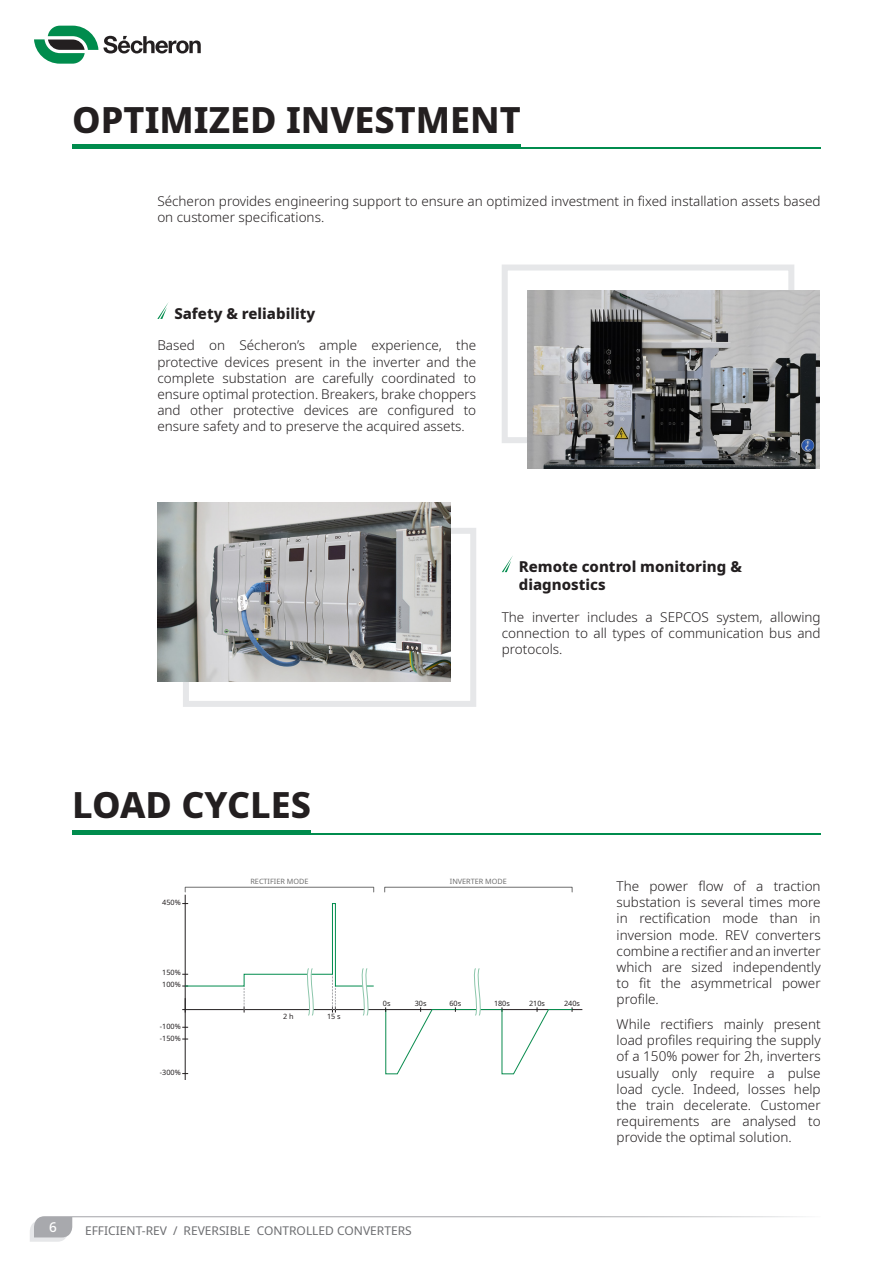
<style>
.page{position:relative;width:893px;height:1263px;background:#fff}
.page>*{position:absolute;margin:0;border:0;box-sizing:border-box;transform-origin:0 0}
.Title_H1{font:800 36px "Noto Sans";color:#231f20}
.Title_H3{font:800 15px "Noto Sans";color:#231f20}
.t1{font:300 13.5px/16.2px "Noto Sans";color:#231f20;text-align:justify}
.t2{font:500 13.5px "Noto Sans";color:#fff}
.t3{font:12px "Noto Sans";color:#6c6d70}
.t4{font:7.2px/11.9px "Noto Sans";color:#231f20}
.t5{font:7.2px "Noto Sans";color:#6e6e6e}
.t6{font:7.2px "Noto Sans";color:#211e1e}
</style>
<div class="page">
<svg style="left:34px;top:26px;width:167px;height:38px"></svg>
<svg style="left:30px;top:1216px;width:776px;height:26px"></svg>
<hr style="left:72px;top:833px;width:749px;height:1px;background:#008c4d">
<hr style="left:72px;top:830px;width:239px;height:4px;background:#008c4d">
<hr style="left:72px;top:148px;width:749px;height:1px;background:#008c4d">
<hr style="left:72px;top:145px;width:449px;height:4px;background:#008c4d">
<svg style="left:157px;top:302px;width:12px;height:17px"></svg>
<div style="left:502px;top:264px;width:292px;height:179px;border:6px solid #e6e7e9"></div>
<img style="left:527px;top:290px;width:293px;height:179px">
<div style="left:183px;top:528px;width:293px;height:179px;border:6px solid #e6e7e9"></div>
<img style="left:157px;top:502px;width:294px;height:179px">
<svg style="left:502px;top:556px;width:11px;height:16px"></svg>
<hr style="left:182px;top:1009px;width:400px;height:1px;background:#231f20">
<hr style="left:185px;top:895px;width:1px;height:117px;background:#231f20">
<svg style="left:182px;top:903px;width:193px;height:113px"></svg>
<hr style="left:185px;top:998px;width:1px;height:82px;background:#231f20">
<div style="left:185px;top:887px;width:189px;height:5px;border:1px solid #6e6e6e"></div>
<div style="left:384px;top:887px;width:188px;height:5px;border:1px solid #6e6e6e"></div>
<svg style="left:385px;top:968px;width:188px;height:107px"></svg>
<p class="Title_H1" style="left:72px;top:93px;width:450px">OPTIMIZED INVESTMENT</p>
<p class="t1" style="left:157px;top:193px;width:665px">Sécheron provides engineering support to ensure an optimized investment in fixed installation assets based on customer specifications.</p>
<p class="Title_H3" style="left:174px;top:302px;width:143px">Safety &amp; reliability</p>
<p class="t1" style="left:157px;top:338px;width:320px">Based on Sécheron’s ample experience, the protective devices present in the inverter and the complete substation are carefully coordinated to ensure optimal protection. Breakers, brake choppers and other protective devices are configured to ensure safety and to preserve the acquired assets.</p>
<p class="Title_H3" style="left:519px;top:556px;width:225px">Remote control monitoring &amp;</p>
<p class="Title_H3" style="left:519px;top:574px;width:88px">diagnostics</p>
<p class="t1" style="left:502px;top:609px;width:320px">The inverter includes a SEPCOS system, allowing connection to all types of communication bus and protocols.</p>
<p class="Title_H1" style="left:72px;top:779px;width:240px">LOAD CYCLES</p>
<p class="t4" style="left:162px;top:896px;width:20px">450%</p>
<p class="t4" style="left:162px;top:967px;width:20px">150%</p>
<p class="t4" style="left:162px;top:979px;width:20px">100%</p>
<p class="t4" style="left:160px;top:1020px;width:22px">-100% -150%</p>
<p class="t4" style="left:160px;top:1067px;width:22px">-300%</p>
<p class="t5" style="left:250px;top:877px;width:60px">RECTIFIER MODE</p>
<p class="t5" style="left:450px;top:877px;width:59px">INVERTER MODE</p>
<p class="t4" style="left:283px;top:1011px;width:12px">2 H</p>
<p class="t4" style="left:327px;top:1011px;width:15px">15 S</p>
<p class="t6" style="left:383px;top:998px;width:9px">0S</p>
<p class="t6" style="left:415px;top:998px;width:13px">30S</p>
<p class="t6" style="left:449px;top:998px;width:13px">60S</p>
<p class="t6" style="left:494px;top:998px;width:17px">180S</p>
<p class="t6" style="left:529px;top:998px;width:17px">210S</p>
<p class="t6" style="left:564px;top:998px;width:17px">240S</p>
<p class="t2" style="left:49px;top:1217px;width:9px">6</p>
<p class="t3" style="left:85px;top:1222px;width:114px">EFFICIENT-REV / REVER</p>
<p class="t3" style="left:219px;top:1222px;width:63px">SIBLE CONTR</p>
<p class="t3" style="left:297px;top:1222px;width:66px">OLLED CONVERTER</p>
<p class="t3" style="left:405px;top:1222px;width:8px">S</p>
<p class="t1" style="left:617px;top:878px;width:206px">The power flow of a traction substation is several times more in rectification mode than in inversion mode. REV converters combine a rectifier and an inverter which are sized independently to fit the asymmetrical power profile.</p>
<p class="t1" style="left:617px;top:1016px;width:206px">While rectifiers mainly present load profiles requiring the supply of a 150% power for 2h, inverters usually only require a pulse load cycle. Indeed, losses help the train decelerate. Customer requirements are analysed to provide the optimal solution.</p>
</div>
